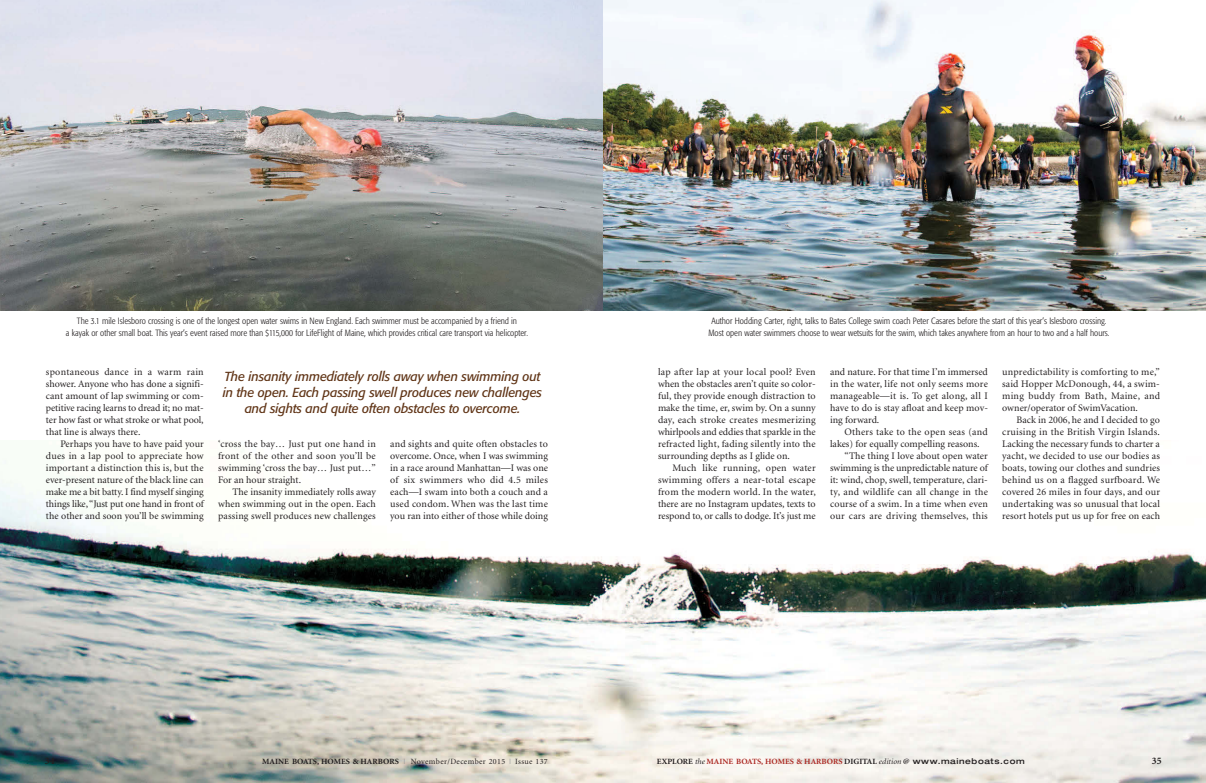
<style>
.page{position:relative;width:1206px;height:783px;background:#fff}
.page>*{position:absolute;margin:0;border:0;box-sizing:border-box;transform-origin:0 0}
.t1{font:italic 13px/16px "Formata";letter-spacing:-.01em;color:#603416;text-align:center}
.t2{font:10px/12px "Minion";letter-spacing:.005em;color:#231f20;text-align:justify}
.t3{font:10px "Minion";letter-spacing:.025em;color:#231f20}
.t4{font:700 10px "Minion";color:#231f20}
.t5{font:300 condensed 9px/12px "Formata";color:#231f20;text-align:center}
.t6{font:700 8px "Minion";color:#ac2a24;scale:1.05 1}
.t7{font:8px "Minion";letter-spacing:.05em;color:#231f20}
.s1{font-weight:700}
.s2{color:#939598}
.s3{color:#231f20}
.s4{font-weight:400;font-style:italic;color:#231f20}
.s5{font-family:"Helvetica Neue";font-weight:500;font-stretch:expanded;color:#231f20}
</style>
<div class="page">
<img style="left:0;top:453px;width:1206px;height:330px">
<img style="left:0;top:0;width:603px;height:310px">
<img style="left:603px;top:0;width:603px;height:310px">
<p class="t5" style="left:66px;top:315px;width:464px">The 3.1 mile Islesboro crossing is one of the longest open water swims in New England. Each swimmer must be accompanied by a friend in<br>a kayak or other small boat. This year’s event raised more than $115,000 for LifeFlight of Maine, which provides critical care transport via helicopter.</p>
<p class="t2" style="left:46px;top:367px;width:159px">spontaneous dance in a warm rain shower. Anyone who has done a signifi&shy;cant amount of lap swimming or com&shy;petitive racing learns to dread it; no mat&shy;ter how fast or what stroke or what pool, that line is always there.</p>
<p class="t2" style="left:46px;top:439px;width:159px;text-indent:14px">Perhaps you have to have paid your dues in a lap pool to appreciate how important a distinction this is, but the ever-present nature of the black line can make me a bit batty. I find myself singing things like, “Just put one hand in front of the other and soon you’ll be swimming</p>
<p class="t2" style="left:218px;top:439px;width:159px">‘cross the bay… Just put one hand in front of the other and soon you’ll be swimming ‘cross the bay… Just put…” For an hour straight.</p>
<h1 class="t1" style="left:223px;top:369px;width:321px">The insanity immediately rolls away when swimming out in the open. Each passing swell produces new challenges and sights and quite often obstacles to overcome.</h1>
<p class="t2" style="left:390px;top:439px;width:159px">and sights and quite often obstacles to overcome. Once, when I was swimming in a race around Manhattan—I was one of six swimmers who did 4.5 miles each—I swam into both a couch and a used condom. When was the last time you ran into either of those while doing</p>
<p class="t2" style="left:218px;top:487px;width:159px;text-indent:14px">The insanity immediately rolls away when swimming out in the open. Each passing swell produces new challenges</p>
<p class="t4" style="left:45px;top:757px;width:11px">34</p>
<p class="t7" style="left:262px;top:759px;width:287px"><span class="s1">MAINE BOATS, HOMES &amp; HARBORS</span> <span class="s2">|</span> November/December 2015 <span class="s2">|</span> Issue 137</p>
<p class="t5" style="left:708px;top:315px;width:403px">Author Hodding Carter, right, talks to Bates College swim coach Peter Casares before the start of this year’s Islesboro crossing.<br>Most open water swimmers choose to wear wetsuits for the swim, which takes anywhere from an hour to two and a half hours.</p>
<p class="t2" style="left:658px;top:367px;width:159px">lap after lap at your local pool? Even when the obstacles aren’t quite so color&shy;ful, they provide enough distraction to make the time, er, swim by. On a sunny day, each stroke creates mesmerizing whirlpools and eddies that sparkle in the refracted light, fading silently into the surrounding depths as I glide on.</p>
<p class="t2" style="left:658px;top:463px;width:159px;text-indent:14px">Much like running, open water swimming offers a near-total escape from the modern world. In the water, there are no Instagram updates, texts to respond to, or calls to dodge. It’s just me</p>
<p class="t2" style="left:830px;top:367px;width:159px">and nature. For that time I’m immersed in the water, life not only seems more manageable—it is. To get along, all I have to do is stay afloat and keep mov&shy;ing forward.</p>
<p class="t3" style="left:845px;top:428px;width:145px">Others take to the open seas (and</p>
<p class="t2" style="left:830px;top:439px;width:151px">lakes) for equally compelling reasons.</p>
<p class="t2" style="left:845px;top:451px;width:145px">“The thing I love about open water</p>
<p class="t2" style="left:830px;top:463px;width:159px">swimming is the unpredictable nature of</p>
<p class="t2" style="left:830px;top:475px;width:159px">it: wind, chop, swell, temperature, clari-</p>
<p class="t3" style="left:830px;top:488px;width:159px">ty, and wildlife can all change in the</p>
<p class="t2" style="left:830px;top:499px;width:159px">course of a swim. In a time when even</p>
<p class="t3" style="left:830px;top:512px;width:159px">our cars are driving themselves, this</p>
<p class="t2" style="left:1002px;top:367px;width:159px">unpredictability is comforting to me,” said Hopper McDonough, 44, a swim&shy;ming buddy from Bath, Maine, and owner/operator of SwimVacation.</p>
<p class="t2" style="left:1002px;top:415px;width:159px;text-indent:14px">Back in 2006, he and I decided to go cruising in the British Virgin Islands.<br>Lacking the necessary funds to charter a yacht, we decided to use our bodies as boats, towing our clothes and sundries behind us on a flagged surfboard. We covered 26 miles in four days, and our undertaking was so unusual that local resort hotels put us up for free on each</p>
<p class="t6" style="left:657px;top:759px;width:352px"><span class="s3">EXPLORE</span> <span class="s4">the</span> MAINE BOATS, HOMES &amp; HARBORS <span class="s3">DIGITAL</span> <span class="s4">edition</span> <span class="s3">@</span> <span class="s5">www.maineboats.com</span></p>
<p class="t4" style="left:1152px;top:757px;width:11px">35</p>
</div>
